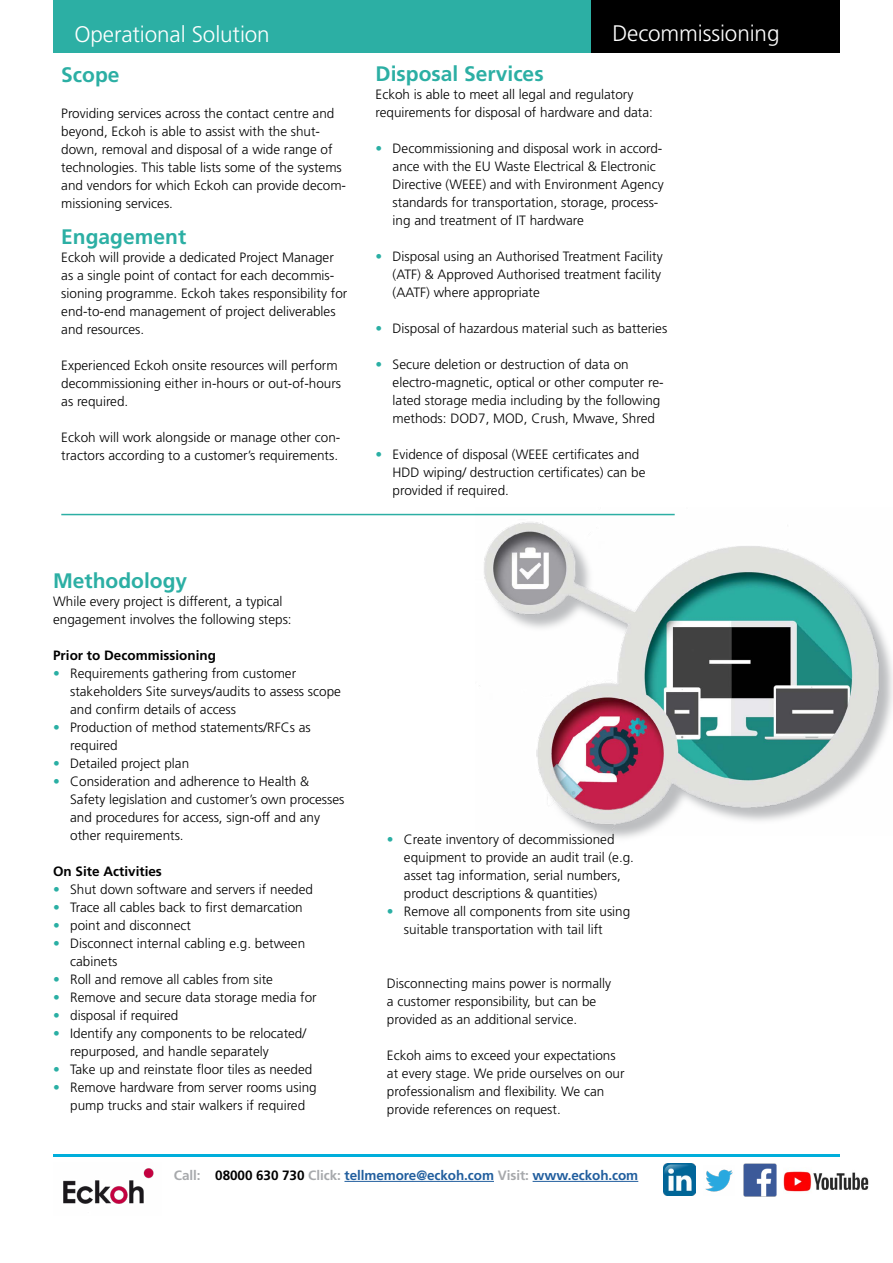
<style>
.page{position:relative;width:893px;height:1263px;background:#fff}
.page>*{position:absolute;margin:0;border:0;box-sizing:border-box;transform-origin:0 0}
.t1{font:300 22.5px "Frutiger LT Std";letter-spacing:-.005em;color:#fff}
.t2{font:700 21px "Frutiger LT Std";color:#2cafa4}
.t3{font:300 13.5px/18px "Frutiger LT Std";color:#000}
.t4{font:700 13.5px "Frutiger LT Std";letter-spacing:-.005em;color:#215e9e}
.t5{font:700 13.5px "Frutiger LT Std";color:#000}
.s1{color:#2aafa4}
.s2{color:#a7a9ac}
.s3{color:#000}
</style>
<div class="page">
<div style="left:53px;top:0;width:538px;height:53px;background:#2cafa4"></div>
<div style="left:591px;top:0;width:249px;height:53px;background:#000"></div>
<hr style="left:53px;top:1154px;width:786px;height:3px;background:#00aedb">
<img style="left:63px;top:1168px;width:91px;height:36px">
<img style="left:663px;top:1163px;width:32px;height:32px">
<img style="left:705px;top:1169px;width:28px;height:23px">
<img style="left:783px;top:1171px;width:86px;height:21px">
<img style="left:743px;top:1163px;width:33px;height:33px">
<hr style="left:344px;top:1181px;width:150px;height:1px;background:#215e9e">
<hr style="left:533px;top:1181px;width:105px;height:1px;background:#215e9e">
<img style="left:476px;top:513px;width:417px;height:322px">
<hr style="left:61px;top:514px;width:614px;height:1px;background:#2cafa4">
<h1 class="t1" style="left:74px;top:21px;width:197px">Operational Solution</h1>
<h1 class="t1" style="left:612px;top:21px;width:169px">Decommissioning</h1>
<h2 class="t2" style="left:61px;top:62px;width:60px">Scope</h2>
<p class="t3" style="left:61px;top:104px;width:286px">Providing services across the contact centre and beyond, Eckoh is able to assist with the shut&shy;down, removal and disposal of a wide range of technologies. This table lists some of the systems and vendors for which Eckoh can provide decom&shy;missioning services.</p>
<h2 class="t2" style="left:61px;top:224px;width:126px">Engagement</h2>
<p class="t3" style="left:61px;top:248px;width:288px">Eckoh will provide a dedicated Project Manager as a single point of contact for each decommis&shy;sioning programme. Eckoh takes responsibility for end-to-end management of project deliverables and resources.</p>
<p class="t3" style="left:61px;top:356px;width:281px">Experienced Eckoh onsite resources will perform decommissioning either in-hours or out-of-hours as required.</p>
<p class="t3" style="left:61px;top:428px;width:281px">Eckoh will work alongside or manage other con&shy;tractors according to a customer’s requirements.</p>
<h2 class="t2" style="left:376px;top:61px;width:170px">Disposal Services</h2>
<p class="t3" style="left:376px;top:85px;width:279px">Eckoh is able to meet all legal and regulatory requirements for disposal of hardware and data:</p>
<p class="t3" style="left:393px;top:139px;width:273px;text-indent:-17px"><span class="s1">•</span> Decommissioning and disposal work in accord&shy;ance with the EU Waste Electrical &amp; Electronic Directive (WEEE) and with Environment Agency standards for transportation, storage, process&shy;ing and treatment of IT hardware</p>
<p class="t3" style="left:393px;top:247px;width:272px;text-align:justify;text-indent:-17px"><span class="s1">•</span> Disposal using an Authorised Treatment Facility (ATF) &amp; Approved Authorised treatment facility (AATF) where appropriate</p>
<p class="t3" style="left:376px;top:319px;width:293px"><span class="s1">•</span> Disposal of hazardous material such as batteries</p>
<p class="t3" style="left:393px;top:355px;width:272px;text-indent:-17px"><span class="s1">•</span> Secure deletion or destruction of data on electro-magnetic, optical or other computer re&shy;lated storage media including by the following methods: DOD7, MOD, Crush, Mwave, Shred</p>
<p class="t3" style="left:393px;top:445px;width:254px;text-indent:-17px"><span class="s1">•</span> Evidence of disposal (WEEE certificates and<br>HDD wiping/ destruction certificates) can be provided if required.</p>
<h2 class="t2" style="left:53px;top:569px;width:136px">Methodology</h2>
<p class="t3" style="left:53px;top:593px;width:240px">While every project is different, a typical engagement involves the following steps:</p>
<p class="t5" style="left:53px;top:648px;width:164px">Prior to Decommissioning</p>
<p class="t3" style="left:70px;top:665px;width:272px;text-indent:-17px"><span class="s1">•</span> Requirements gathering from customer stakeholders Site surveys/audits to assess scope and confirm details of access</p>
<p class="t3" style="left:70px;top:719px;width:242px;text-indent:-17px"><span class="s1">•</span> Production of method statements/RFCs as required</p>
<p class="t3" style="left:53px;top:755px;width:138px"><span class="s1">•</span> Detailed project plan</p>
<p class="t3" style="left:70px;top:773px;width:276px;text-indent:-17px"><span class="s1">•</span> Consideration and adherence to Health &amp; Safety legislation and customer’s own processes and procedures for access, sign-off and any other requirements.</p>
<p class="t5" style="left:53px;top:864px;width:110px">On Site Activities</p>
<p class="t3" style="left:53px;top:881px;width:261px"><span class="s1">•</span> Shut down software and servers if needed</p>
<p class="t3" style="left:53px;top:899px;width:251px"><span class="s1">•</span> Trace all cables back to first demarcation</p>
<p class="t3" style="left:53px;top:917px;width:139px"><span class="s1">•</span> point and disconnect</p>
<p class="t3" style="left:70px;top:935px;width:237px;text-indent:-17px"><span class="s1">•</span> Disconnect internal cabling e.g. between cabinets</p>
<p class="t3" style="left:53px;top:971px;width:221px"><span class="s1">•</span> Roll and remove all cables from site</p>
<p class="t3" style="left:53px;top:989px;width:265px"><span class="s1">•</span> Remove and secure data storage media for</p>
<p class="t3" style="left:53px;top:1007px;width:127px"><span class="s1">•</span> disposal if required</p>
<p class="t3" style="left:70px;top:1025px;width:238px;text-indent:-17px"><span class="s1">•</span> Identify any components to be relocated/ repurposed, and handle separately</p>
<p class="t3" style="left:53px;top:1061px;width:261px"><span class="s1">•</span> Take up and reinstate floor tiles as needed</p>
<p class="t3" style="left:53px;top:1079px;width:265px;text-align:center"><span class="s1">•</span> Remove hardware from server rooms using pump trucks and stair walkers if required</p>
<p class="t3" style="left:404px;top:830px;width:232px;text-indent:-17px"><span class="s1">•</span> Create inventory of decommissioned equipment to provide an audit trail (e.g. asset tag information, serial numbers, product descriptions &amp; quantities)</p>
<p class="t3" style="left:404px;top:902px;width:228px;text-indent:-17px"><span class="s1">•</span> Remove all components from site using suitable transportation with tail lift</p>
<p class="t3" style="left:387px;top:974px;width:226px">Disconnecting mains power is normally a customer responsibility, but can be provided as an additional service.</p>
<p class="t3" style="left:387px;top:1046px;width:239px">Eckoh aims to exceed your expectations at every stage. We pride ourselves on our professionalism and flexibility. We can provide references on request.</p>
<p class="t4" style="left:174px;top:1167px;width:466px"><span class="s2">Call:</span> <span class="s3">08000 630 730</span> <span class="s2">Click:</span> tellmemore@eckoh.com <span class="s2">Visit:</span> www.eckoh.com</p>
</div>
